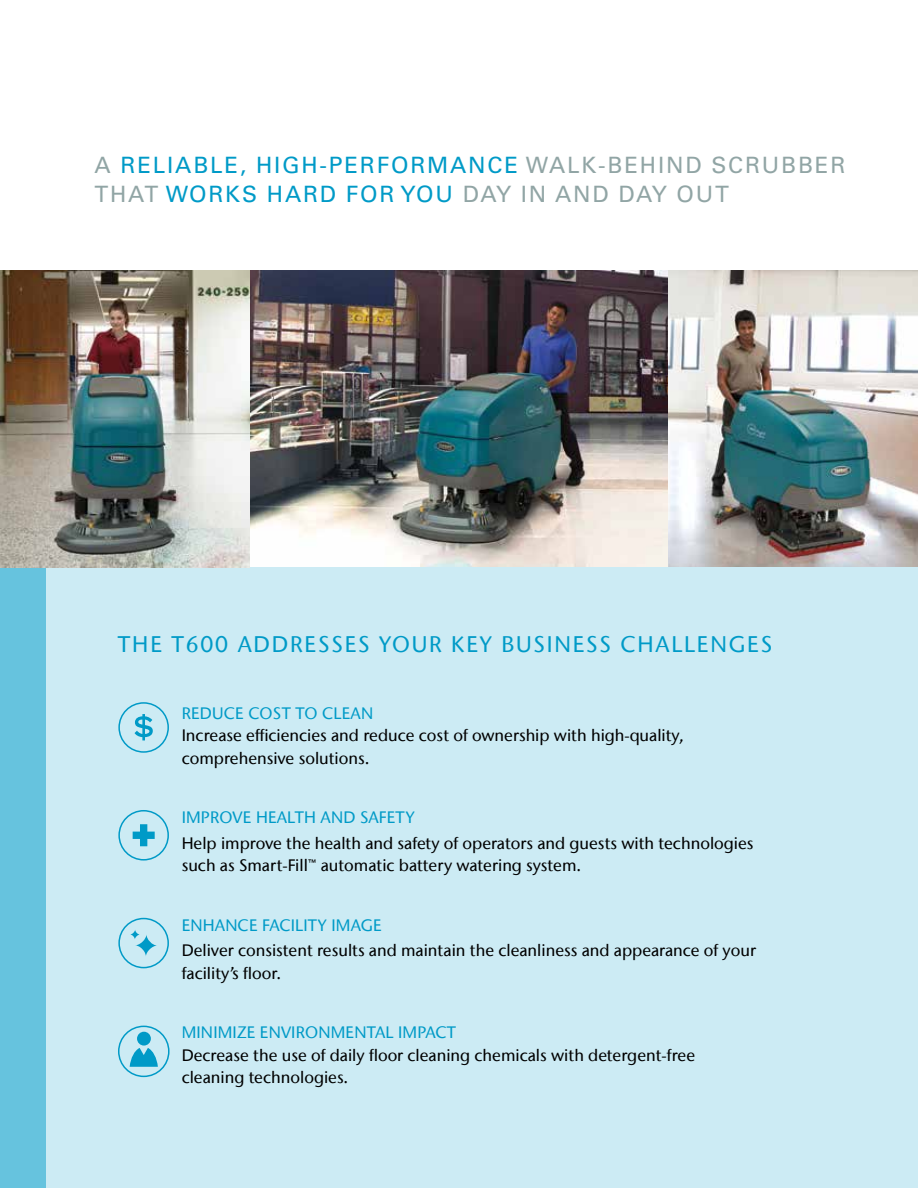
<style>
.page{position:relative;width:918px;height:1188px;background:#fff}
.page>*{position:absolute;margin:0;border:0;box-sizing:border-box;transform-origin:0 0}
.t1{font:22.5px/30px "Univers LT Std";letter-spacing:.08em;color:#009ac7}
.t2{font:500 22.5px "Stone Sans IIITC Com";letter-spacing:.08em;color:#009ac7}
.t3{font:500 16.5px/22.5px "Stone Sans IIITC Com";color:#000}
.t4{font:500 16.5px "Stone Sans IIITC Com";letter-spacing:.01em;color:#009ac7}
.s1{color:#91a5a5}
</style>
<div class="page">
<div style="left:0;top:271px;width:918px;height:917px;background:#ccebf4"></div>
<img style="left:668px;top:271px;width:250px;height:296px">
<div style="left:0;top:568px;width:46px;height:620px;background:#66c3de"></div>
<hr style="left:917px;top:866px;width:1px;height:322px;background:#009ac7">
<img style="left:249px;top:271px;width:419px;height:297px">
<img style="left:0;top:271px;width:249px;height:297px">
<div style="left:118px;top:918px;width:51px;height:50px;border:2px solid #009ac7;border-radius:50%"></div>
<svg style="left:130px;top:930px;width:10px;height:10px"></svg>
<svg style="left:135px;top:934px;width:22px;height:22px"></svg>
<div style="left:118px;top:810px;width:51px;height:51px;border:2px solid #009ac7;border-radius:50%"></div>
<svg style="left:133px;top:824px;width:22px;height:22px"></svg>
<div style="left:118px;top:702px;width:51px;height:51px;border:2px solid #009ac7;border-radius:50%"></div>
<svg style="left:135px;top:714px;width:18px;height:26px"></svg>
<div style="left:118px;top:1026px;width:52px;height:51px;background:#ccebf4;border:2px solid #009ac7;border-radius:50%"></div>
<div style="left:137px;top:1032px;width:14px;height:14px;background:#009ac7;border-radius:50%"></div>
<svg style="left:130px;top:1048px;width:28px;height:19px"></svg>
<h1 class="t1" style="left:94px;top:150px;width:752px"><span class="s1">A</span> RELIABLE, HIGH-PERFORMANCE <span class="s1">WALK-BEHIND SCRUBBER<br>THAT</span> WORKS HARD FOR YOU <span class="s1">DAY IN AND DAY OUT</span></h1>
<h1 class="t2" style="left:118px;top:630px;width:656px">THE T600 ADDRESSES YOUR KEY BUSINESS CHALLENGES</h1>
<p class="t4" style="left:182px;top:703px;width:193px">REDUCE COST TO CLEAN</p>
<p class="t3" style="left:182px;top:724px;width:504px">Increase efficiencies and reduce cost of ownership with high-quality, comprehensive solutions.</p>
<p class="t4" style="left:182px;top:807px;width:234px">IMPROVE HEALTH AND SAFETY</p>
<p class="t3" style="left:182px;top:832px;width:573px">Help improve the health and safety of operators and guests with technologies such as Smart-Fill™ automatic battery watering system.</p>
<p class="t4" style="left:182px;top:914px;width:201px">ENHANCE FACILITY IMAGE</p>
<p class="t3" style="left:182px;top:939px;width:576px">Deliver consistent results and maintain the cleanliness and appearance of your facility’s floor.</p>
<p class="t4" style="left:182px;top:1022px;width:276px">MINIMIZE ENVIRONMENTAL IMPACT</p>
<p class="t3" style="left:182px;top:1043px;width:515px">Decrease the use of daily floor cleaning chemicals with detergent-free cleaning technologies.</p>
</div>
